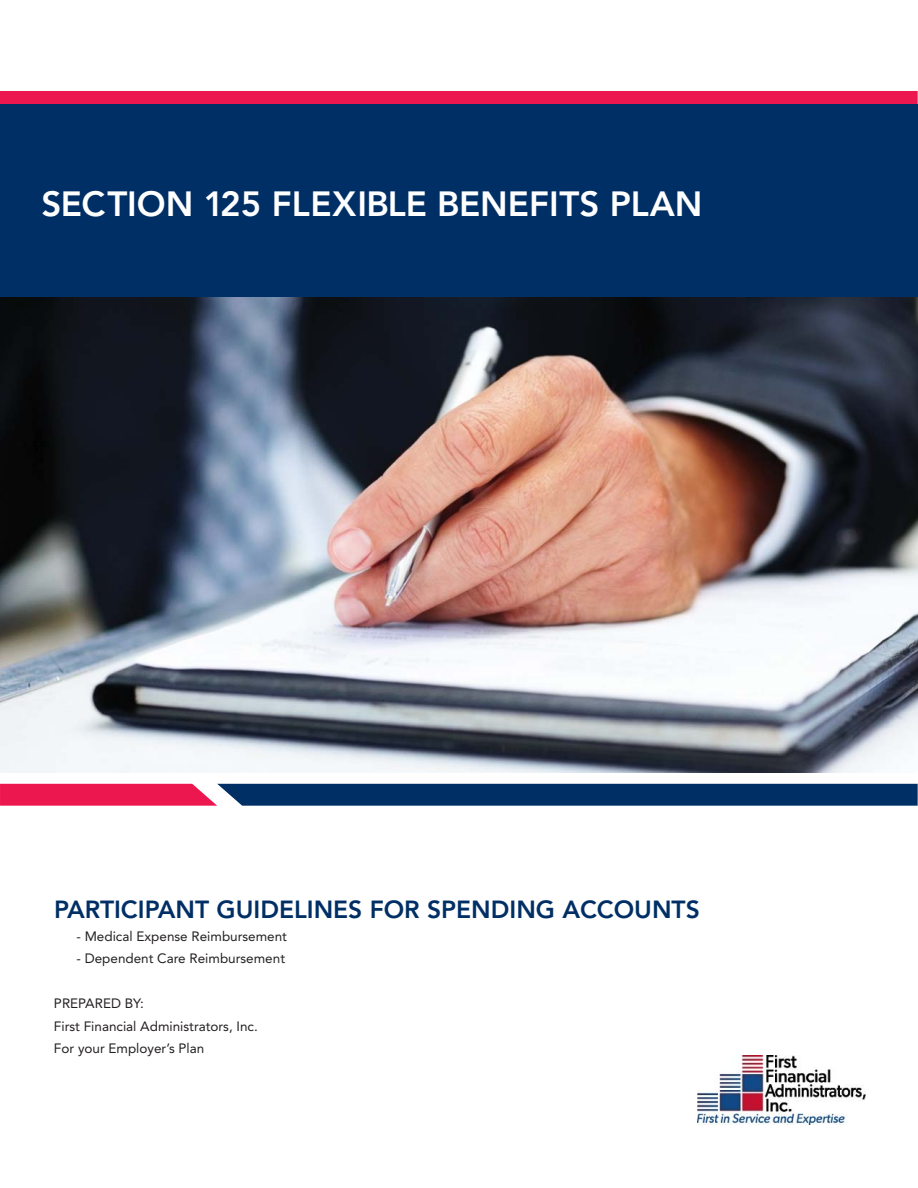
<style>
.page{position:relative;width:918px;height:1188px;background:#fff}
.page>*{position:absolute;margin:0;border:0;box-sizing:border-box;transform-origin:0 0}
.t1{font:800 34.8px "Avenir";color:#fff}
.t2{font:800 24.6px "Avenir";color:#002f65}
.t3{font:13.5px/22.5px "Avenir";color:#231f20}
</style>
<div class="page">
<svg style="left:0;top:784px;width:918px;height:22px"></svg>
<img style="left:0;top:296px;width:918px;height:476px">
<div style="left:0;top:91px;width:918px;height:13px;background:#ed174f"></div>
<div style="left:0;top:104px;width:918px;height:192px;background:#002f65"></div>
<img style="left:698px;top:1055px;width:168px;height:69px">
<h1 class="t1" style="left:42px;top:190px;width:662px">SECTION 125 FLEXIBLE BENEFITS PLAN</h1>
<h2 class="t2" style="left:54px;top:899px;width:647px">PARTICIPANT GUIDELINES FOR SPENDING ACCOUNTS</h2>
<p class="t3" style="left:77px;top:926px;width:212px">- Medical Expense Reimbursement</p>
<p class="t3" style="left:77px;top:948px;width:210px">- Dependent Care Reimbursement</p>
<p class="t3" style="left:54px;top:993px;width:205px">PREPARED BY:<br>First Financial Administrators, Inc.<br>For your Employer’s Plan</p>
</div>
